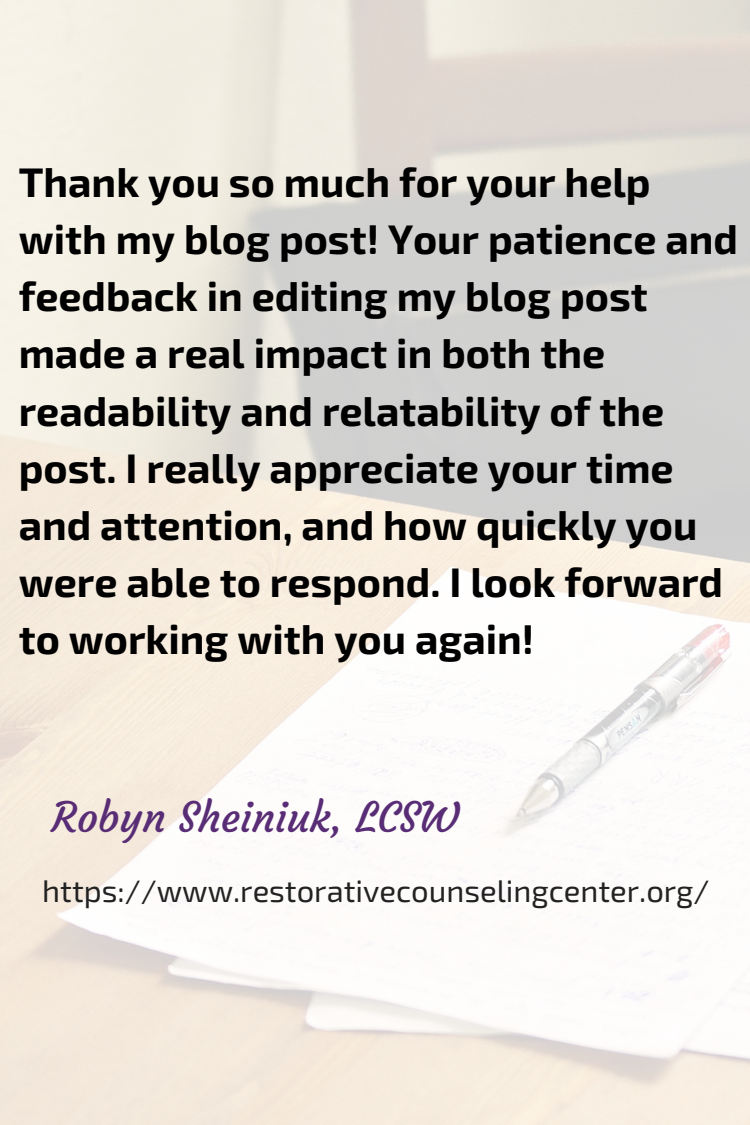
<style>
.page{position:relative;width:750px;height:1125px;background:#fff}
.page>*{position:absolute;margin:0;border:0;box-sizing:border-box;transform-origin:0 0}
.t1{font:700 41.25px/57.2px "Exo 2";color:#000}
.t2{font:41.25px "Courgette";color:#592d76}
.t3{font:31px "Exo 2";color:#222}
</style>
<div class="page">
<p class="t1" style="left:19px;top:151px;width:721px">Thank you so much for your help with my blog post! Your patience and feedback in editing my blog post made a real impact in both the readability and relatability of the post. I really appreciate your time and attention, and how quickly you were able to respond. I look forward to working with you again!</p>
<p class="t2" style="left:51px;top:791px;width:408px">Robyn Sheiniuk, LCSW</p>
<p class="t3" style="left:42px;top:871px;width:669px">https://www.restorativecounselingcenter.org/</p>
</div>
